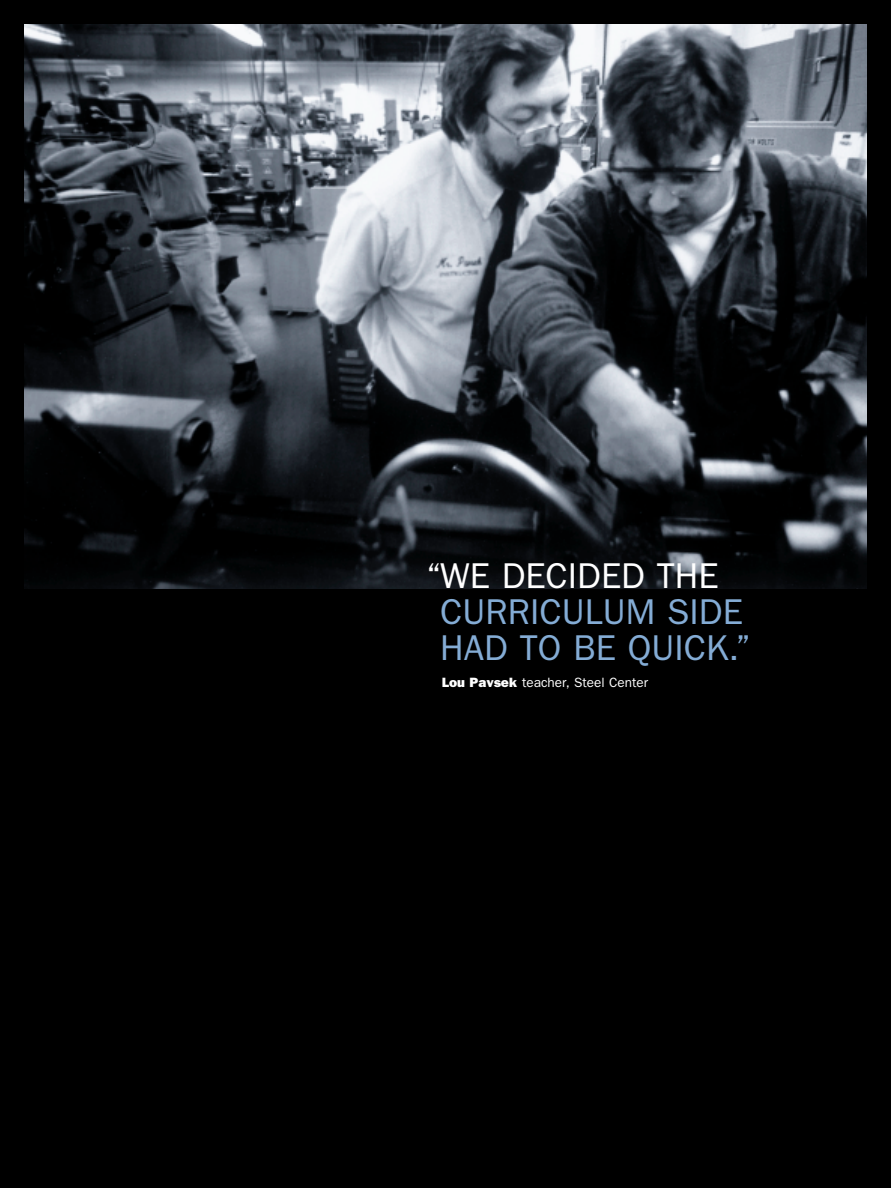
<style>
.page{position:relative;width:891px;height:1188px;background:#000}
.page>*{position:absolute;margin:0;border:0;box-sizing:border-box;transform-origin:0 0}
.t1{font:36px/36px "Franklin Gothic";color:#84acd5}
.t2{font:36px "Franklin Gothic";color:#fff}
.t3{font:13.5px "Franklin Gothic";color:#fff}
.s1{font-weight:800}
</style>
<div class="page">
<img style="left:24px;top:24px;width:843px;height:564px">
<p class="t2" style="left:426px;top:563px;width:294px">“WE DECIDED THE</p>
<p class="t1" style="left:440px;top:597px;width:313px">CURRICULUM SIDE<br>HAD TO BE QUICK.”</p>
<p class="t3" style="left:442px;top:678px;width:208px"><span class="s1">Lou Pavsek</span> teacher, Steel Center</p>
</div>
